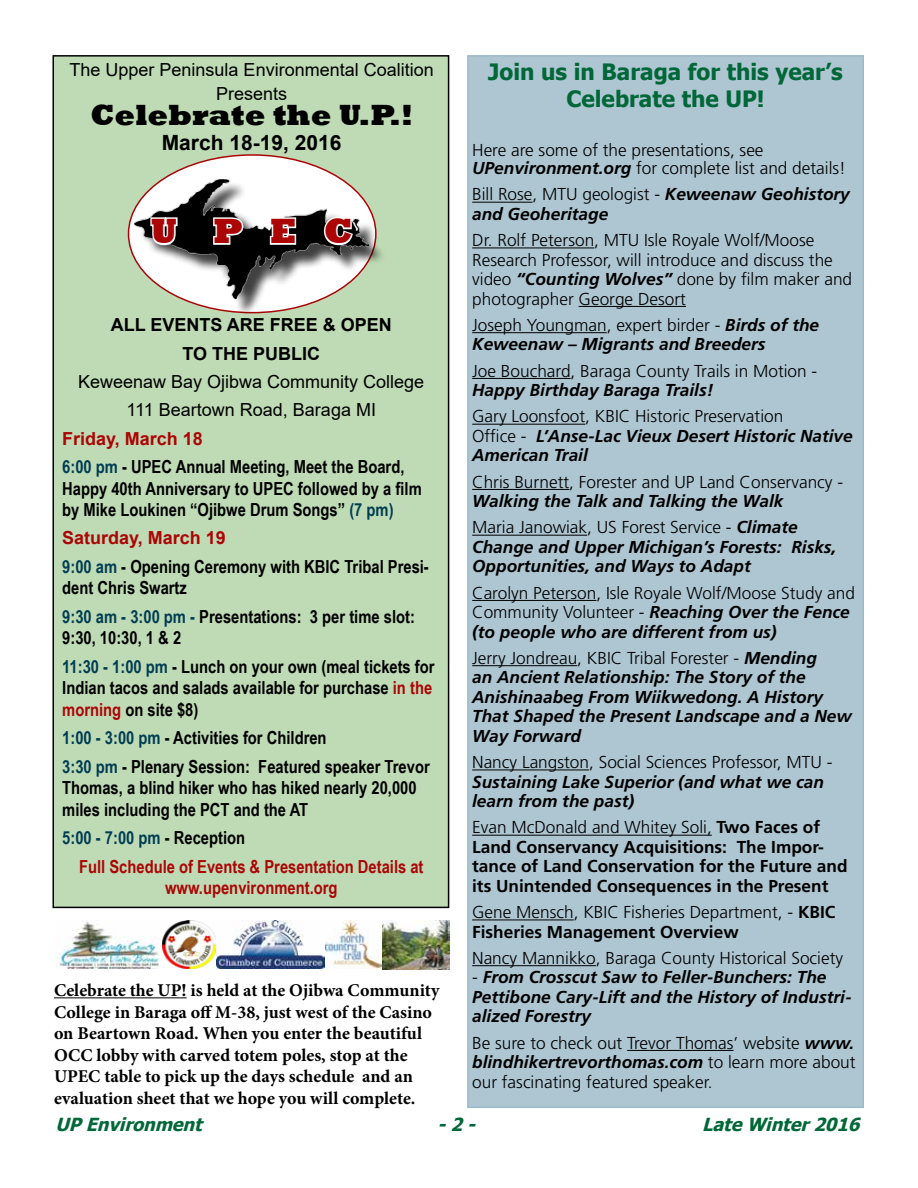
<style>
.page{position:relative;width:918px;height:1188px;background:#fff}
.page>*{position:absolute;margin:0;border:0;box-sizing:border-box;transform-origin:0 0}
.t1{font:800 36px "Rockwell";color:#ab0506}
.t2{font:800 30px "Rockwell";color:#000}
.t3{font:700 22.5px/27px "Tahoma";color:#006738;text-align:center}
.t4{font:700 21px "Arial";color:#000}
.t5{font:700 18px/21.6px "Arial Narrow";color:#000}
.t6{font:700 18px/21.6px "Minion Pro";color:#000}
.t7{font:18px/24.8px "Arial";color:#000;text-align:center}
.t8{font:700 18px/28.3px "Arial Narrow";color:#ab0506}
.t9{font:700 18px/28.3px "Arial";color:#000;text-align:center}
.t10{font:700 18px "Arial";color:#ab0506}
.t11{font:italic 700 18px "Tahoma";color:#006738}
.t12{font:300 17.25px/19.5px "Frutiger LT Std";color:#000}
.t13{font:italic 700 17.25px/19.5px "Frutiger LT Std";color:#000}
.t14{font:700 17.25px/19.5px "Frutiger LT Std";color:#000}
.s1{font-weight:700;font-style:italic}
.s2{font-weight:300;font-style:normal}
.s3{font-weight:300}
.s4{font-weight:700}
.s5{color:#003d53}
.s6{color:#ab0506}
.s7{color:#000}
</style>
<div class="page">
<div style="left:53px;top:56px;width:396px;height:851px;background:#bfdbb5"></div>
<div style="left:52px;top:55px;width:397px;height:853px;border:2px solid #000"></div>
<div style="left:129px;top:155px;width:247px;height:158px;background:#fff;border-radius:50%"></div>
<div style="left:138px;top:182px;width:249px;height:135px;background:#000;opacity:.75"></div>
<img style="left:135px;top:179px;width:233px;height:120px">
<svg style="left:149px;top:216px;width:30px;height:31px"></svg>
<svg style="left:212px;top:215px;width:34px;height:31px"></svg>
<svg style="left:268px;top:216px;width:30px;height:30px"></svg>
<svg style="left:322px;top:215px;width:33px;height:32px"></svg>
<img style="left:56px;top:920px;width:263px;height:49px">
<svg style="left:319px;top:943px;width:7px;height:26px"></svg>
<img style="left:326px;top:920px;width:123px;height:49px">
<svg style="left:210px;top:920px;width:12px;height:49px"></svg>
<div style="left:467px;top:55px;width:397px;height:1053px;background:#aec6d2;border:2px solid #9dbac8"></div>
<hr style="left:472px;top:202px;width:61px;height:1px;background:#000">
<hr style="left:472px;top:248px;width:122px;height:1px;background:#000">
<hr style="left:579px;top:306px;width:107px;height:1px;background:#000">
<hr style="left:472px;top:332px;width:135px;height:1px;background:#000">
<hr style="left:472px;top:378px;width:99px;height:1px;background:#000">
<hr style="left:472px;top:424px;width:113px;height:1px;background:#000">
<hr style="left:472px;top:489px;width:97px;height:1px;background:#000">
<hr style="left:472px;top:535px;width:115px;height:1px;background:#000">
<hr style="left:472px;top:600px;width:124px;height:1px;background:#000">
<hr style="left:472px;top:665px;width:105px;height:1px;background:#000">
<hr style="left:472px;top:770px;width:117px;height:1px;background:#000">
<hr style="left:472px;top:835px;width:240px;height:1px;background:#000">
<hr style="left:472px;top:920px;width:102px;height:1px;background:#000">
<hr style="left:472px;top:965px;width:124px;height:1px;background:#000">
<hr style="left:627px;top:1050px;width:107px;height:1px;background:#000">
<hr style="left:54px;top:997px;width:133px;height:1px;background:#000">
<h3 class="t3" style="left:488px;top:59px;width:356px">Join us in Baraga for this year’s<br>Celebrate the UP!</h3>
<p class="t12" style="left:472px;top:142px;width:375px;line-height:18px">Here are some of the presentations, see<br><span class="s1">UPenvironment.org</span> for complete list and details!</p>
<p class="t13" style="left:472px;top:185px;width:379px"><span class="s2">Bill Rose, MTU geologist -</span> Keweenaw Geohistory and Geoheritage</p>
<p class="t12" style="left:472px;top:231px;width:382px">Dr. Rolf Peterson, MTU Isle Royale Wolf/Moose Research Professor, will introduce and discuss the video <span class="s1">“Counting Wolves”</span> done by film maker and photographer George Desort</p>
<p class="t13" style="left:472px;top:315px;width:349px"><span class="s2">Joseph Youngman, expert birder -</span> Birds of the<br>Keweenaw – Migrants and Breeders</p>
<p class="t12" style="left:472px;top:361px;width:347px">Joe Bouchard, Baraga County Trails in Motion -</p>
<p class="t13" style="left:472px;top:381px;width:243px">Happy Birthday Baraga Trails!</p>
<p class="t13" style="left:472px;top:407px;width:382px"><span class="s2">Gary Loonsfoot, KBIC Historic Preservation<br>Office -</span> L’Anse-Lac Vieux Desert Historic Native<br>American Trail</p>
<p class="t12" style="left:472px;top:472px;width:372px">Chris Burnett, Forester and UP Land Conservancy -</p>
<p class="t13" style="left:472px;top:488px;width:327px;line-height:26.2px">Walking the Talk and Talking the Walk<br><span class="s2">Maria Janowiak, US Forest Service -</span> Climate</p>
<p class="t13" style="left:472px;top:537px;width:366px">Change and Upper Michigan’s Forests: Risks,<br>Opportunities, and Ways to Adapt</p>
<p class="t12" style="left:472px;top:583px;width:384px">Carolyn Peterson, Isle Royale Wolf/Moose Study and<br>Community Volunteer - <span class="s1">Reaching Over the Fence (to people who are different from us)</span></p>
<p class="t13" style="left:472px;top:648px;width:381px"><span class="s2">Jerry Jondreau, KBIC Tribal Forester -</span> Mending<br>an Ancient Relationship: The Story of the Anishinaabeg From Wiikwedong. A History That Shaped the Present Landscape and a New Way Forward</p>
<p class="t12" style="left:472px;top:753px;width:362px">Nancy Langston, Social Sciences Professor, MTU -</p>
<p class="t13" style="left:472px;top:772px;width:353px">Sustaining Lake Superior (and what we can learn from the past)</p>
<p class="t14" style="left:472px;top:818px;width:377px"><span class="s3">Evan McDonald and Whitey Soli,</span> Two Faces of Land Conservancy Acquisitions: The Impor&shy;tance of Land Conservation for the Future and its Unintended Consequences in the Present</p>
<p class="t12" style="left:472px;top:903px;width:365px">Gene Mensch, KBIC Fisheries Department, - <span class="s4">KBIC<br>Fisheries Management Overview</span></p>
<p class="t12" style="left:472px;top:948px;width:372px">Nancy Mannikko, Baraga County Historical Society</p>
<p class="t13" style="left:472px;top:968px;width:381px"><span class="s2">-</span> From Crosscut Saw to Feller-Bunchers: The<br>Pettibone Cary-Lift and the History of Industri&shy;alized Forestry</p>
<p class="t12" style="left:472px;top:1033px;width:385px;text-align:justify">Be sure to check out Trevor Thomas’ website <span class="s1">www. blindhikertrevorthomas.com</span> to learn more about our fascinating featured speaker.</p>
<p class="t7" style="left:70px;top:57px;width:366px">The Upper Peninsula Environmental Coalition<br>Presents</p>
<h2 class="t2" style="left:90px;top:98px;width:324px">Celebrate the U.P.!</h2>
<p class="t4" style="left:162px;top:128px;width:181px">March 18-19, 2016</p>
<h1 class="t1" style="left:151px;top:210px;width:203px">U P E C</h1>
<p class="t9" style="left:111px;top:311px;width:283px">ALL EVENTS ARE FREE &amp; OPEN<br>TO THE PUBLIC</p>
<p class="t7" style="left:78px;top:367px;width:348px;line-height:28.3px">Keweenaw Bay Ojibwa Community College<br>111 Beartown Road, Baraga MI</p>
<p class="t10" style="left:62px;top:426px;width:142px">Friday, March 18</p>
<p class="t5" style="left:62px;top:455px;width:361px"><span class="s5">6:00 pm</span> - UPEC Annual Meeting, Meet the Board,<br>Happy 40th Anniversary to UPEC followed by a film by Mike Loukinen “Ojibwe Drum Songs” <span class="s5">(7 pm)</span></p>
<p class="t10" style="left:62px;top:525px;width:165px">Saturday, March 19</p>
<p class="t5" style="left:62px;top:555px;width:368px"><span class="s5">9:00 am</span> - Opening Ceremony with KBIC Tribal Presi&shy;dent Chris Swartz</p>
<p class="t5" style="left:62px;top:605px;width:354px"><span class="s5">9:30 am - 3:00 pm -</span> Presentations: 3 per time slot:<br>9:30, 10:30, 1 &amp; 2</p>
<p class="t5" style="left:62px;top:655px;width:374px"><span class="s5">11:30 - 1:00 pm</span> - Lunch on your own (meal tickets for<br>Indian tacos and salads available for purchase <span class="s6">in the morning</span> on site $8)</p>
<p class="t5" style="left:62px;top:723px;width:369px;line-height:28.3px"><span class="s5">1:00 - 3:00 pm</span> - Activities for Children<br><span class="s5">3:30 pm</span> - Plenary Session: Featured speaker Trevor</p>
<p class="t5" style="left:62px;top:776px;width:356px">Thomas, a blind hiker who has hiked nearly 20,000 miles including the PCT and the AT</p>
<p class="t8" style="left:79px;top:823px;width:346px;text-indent:-17px"><span class="s5">5:00 - 7:00 pm</span> <span class="s7">- Reception<br></span>Full Schedule of Events &amp; Presentation Details at</p>
<p class="t8" style="left:165px;top:873px;width:174px">www.upenvironment.org</p>
<p class="t6" style="left:54px;top:979px;width:387px">Celebrate the UP! is held at the Ojibwa Community College in Baraga off M-38, just west of the Casino on Beartown Road. When you enter the beautiful OCC lobby with carved totem poles, stop at the UPEC table to pick up the days schedule and an evaluation sheet that we hope you will complete.</p>
<p class="t11" style="left:56px;top:1111px;width:155px">UPEnvironment</p>
<p class="t11" style="left:438px;top:1111px;width:46px">-2-</p>
<p class="t11" style="left:702px;top:1111px;width:166px">LateWinter2016</p>
</div>
